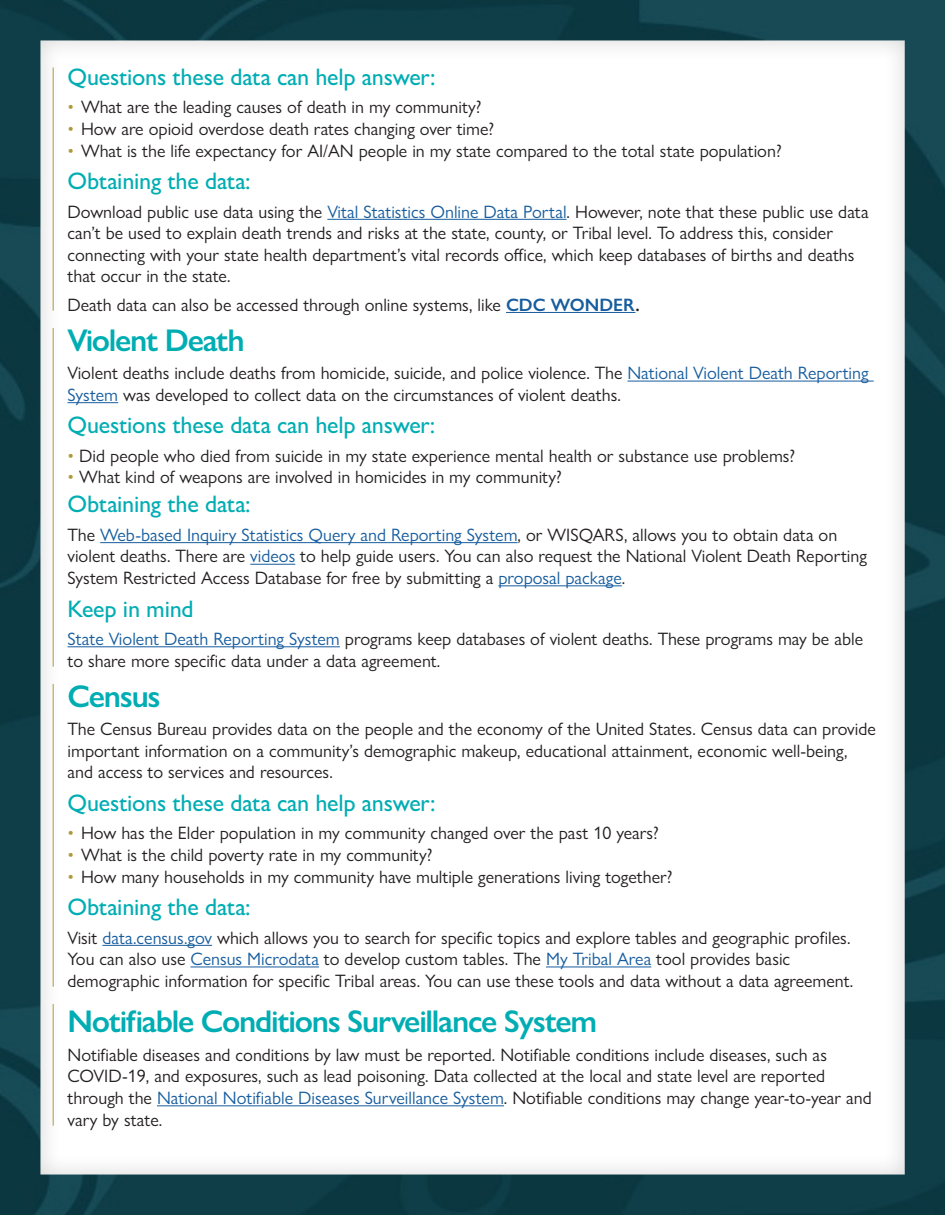
<style>
.page{position:relative;width:945px;height:1215px;background:#fff}
.page>*{position:absolute;margin:0;border:0;box-sizing:border-box;transform-origin:0 0}
.t1{font:600 31.5px "Gill Sans Nova";letter-spacing:-.04em;color:#00adb3}
.t2{font:500 24px "Gill Sans Nova";letter-spacing:-.01em;color:#00adb3}
.t3{font:18px/21.6px "Gill Sans Nova";color:#231f20}
.s1{color:#b0993a}
.s2{color:#175d9e}
.s3{font-weight:600;color:#175d9e}
.s4{font-weight:600}
</style>
<div class="page">
<img style="left:0;top:0;width:945px;height:1215px">
<p class="t2" style="left:68px;top:62px;width:369px">Questions these data can help answer:</p>
<p class="t3" style="left:68px;top:96px;width:416px"><span class="s1">•</span> What are the leading causes of death in my community?</p>
<p class="t3" style="left:68px;top:118px;width:428px"><span class="s1">•</span> How are opioid overdose death rates changing over time?</p>
<p class="t3" style="left:68px;top:139px;width:716px"><span class="s1">•</span> What is the life expectancy for AI/AN people in my state compared to the total state population?</p>
<p class="t2" style="left:68px;top:166px;width:185px">Obtaining the data:</p>
<p class="t3" style="left:68px;top:200px;width:803px">Download public use data using the <span class="s2">Vital Statistics Online Data Portal</span>. However, note that these public use data can’t be used to explain death trends and risks at the state, county, or Tribal level. To address this, consider connecting with your state health department’s vital records office, which keep databases of births and deaths that occur in the state.</p>
<p class="t3" style="left:68px;top:294px;width:574px">Death data can also be accessed through online systems, like <span class="s3">CDC WONDER</span><span class="s4">.</span></p>
<p class="t1" style="left:68px;top:321px;width:179px">Violent Death</p>
<p class="t3" style="left:68px;top:362px;width:803px">Violent deaths include deaths from homicide, suicide, and police violence. The <span class="s2">National Violent Death Reporting<br>System</span> was developed to collect data on the circumstances of violent deaths.</p>
<p class="t2" style="left:68px;top:411px;width:369px">Questions these data can help answer:</p>
<p class="t3" style="left:68px;top:445px;width:729px"><span class="s1">•</span> Did people who died from suicide in my state experience mental health or substance use problems?</p>
<p class="t3" style="left:68px;top:466px;width:496px"><span class="s1">•</span> What kind of weapons are involved in homicides in my community?</p>
<p class="t2" style="left:68px;top:490px;width:185px">Obtaining the data:</p>
<p class="t3" style="left:68px;top:524px;width:801px">The <span class="s2">Web-based Inquiry Statistics Query and Reporting System</span>, or WISQARS, allows you to obtain data on violent deaths. There are <span class="s2">videos</span> to help guide users. You can also request the National Violent Death Reporting<br>System Restricted Access Database for free by submitting a <span class="s2">proposal package</span>.</p>
<p class="t2" style="left:68px;top:594px;width:128px">Keep in mind</p>
<p class="t3" style="left:68px;top:628px;width:797px"><span class="s2">State Violent Death Reporting System</span> programs keep databases of violent deaths. These programs may be able to share more specific data under a data agreement.</p>
<p class="t1" style="left:68px;top:677px;width:95px">Census</p>
<p class="t3" style="left:68px;top:718px;width:810px">The Census Bureau provides data on the people and the economy of the United States. Census data can provide important information on a community’s demographic makeup, educational attainment, economic well-being, and access to services and resources.</p>
<p class="t2" style="left:68px;top:788px;width:369px">Questions these data can help answer:</p>
<p class="t3" style="left:68px;top:822px;width:593px"><span class="s1">•</span> How has the Elder population in my community changed over the past 10 years?</p>
<p class="t3" style="left:68px;top:844px;width:366px"><span class="s1">•</span> What is the child poverty rate in my community?</p>
<p class="t3" style="left:68px;top:866px;width:606px"><span class="s1">•</span> How many households in my community have multiple generations living together?</p>
<p class="t2" style="left:68px;top:892px;width:185px">Obtaining the data:</p>
<p class="t3" style="left:68px;top:926px;width:787px">Visit <span class="s2">data.census.gov</span> which allows you to search for specific topics and explore tables and geographic profiles.<br>You can also use <span class="s2">Census Microdata</span> to develop custom tables. The <span class="s2">My Tribal Area</span> tool provides basic demographic information for specific Tribal areas. You can use these tools and data without a data agreement.</p>
<p class="t1" style="left:68px;top:1002px;width:531px">Notifiable Conditions Surveillance System</p>
<p class="t3" style="left:68px;top:1044px;width:806px">Notifiable diseases and conditions by law must be reported. Notifiable conditions include diseases, such as COVID-19, and exposures, such as lead poisoning. Data collected at the local and state level are reported through the <span class="s2">National Notifiable Diseases Surveillance System</span>. Notifiable conditions may change year-to-year and vary by state.</p>
</div>
